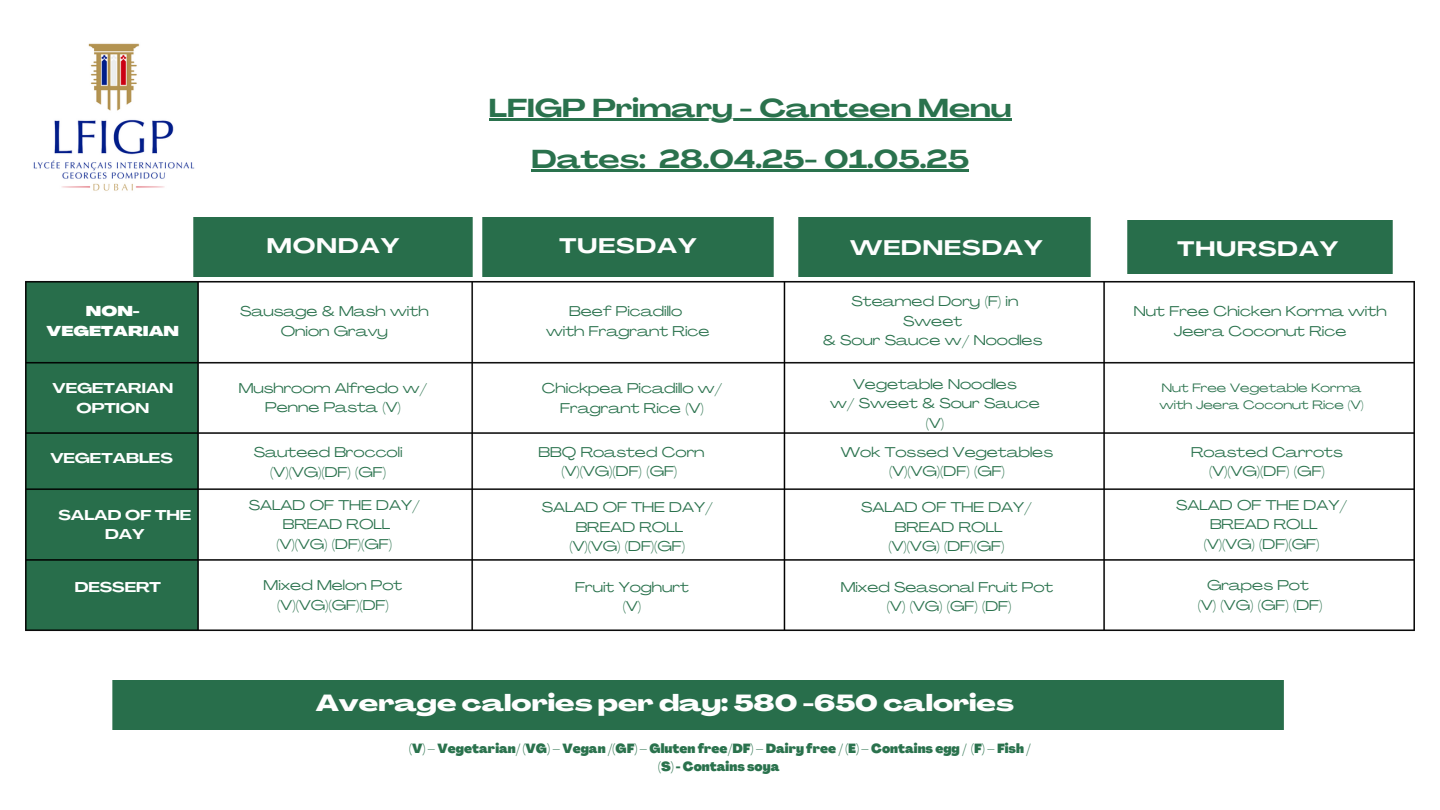
<style>
.page{position:relative;width:1440px;height:810px;background:#fff}
.page>*{position:absolute;margin:0;border:0;box-sizing:border-box;transform-origin:0 0}
.t1{font:700 25.6px "Agrandir Grand";color:#2a724d}
.t2{font:800 22.9px "Agrandir Grand";color:#fefefe}
.t3{font:700 20.8px "Agrandir Grand";letter-spacing:.05em;color:#fefefe}
.t4{font:700 20.7px "Agrandir Grand";letter-spacing:.05em;color:#fefefe}
.t5{font:14px/19.5px "Agrandir Grand";color:#2a724d;text-align:center}
.t6{font:700 14px/19.5px "Agrandir Grand";color:#fff;text-align:center}
.t7{font:900 14px/19.5px "Agrandir Grand";color:#fff;text-align:center}
.t8{font:900 13px "Agrandir";color:#2a724d}
.t9{font:12px "Agrandir Grand";color:#2a724d}
</style>
<div class="page">
<img style="left:25px;top:281px;width:1390px;height:350px">
<div style="left:113px;top:680px;width:1171px;height:49px;background:#286e4b"></div>
<div style="left:194px;top:218px;width:279px;height:58px;background:#286e4b"></div>
<div style="left:482px;top:218px;width:292px;height:58px;background:#286e4b"></div>
<div style="left:799px;top:218px;width:291px;height:58px;background:#286e4b"></div>
<div style="left:1128px;top:221px;width:265px;height:53px;background:#286e4b"></div>
<hr style="left:489px;top:119px;width:523px;height:2px;background:#2a724d">
<hr style="left:532px;top:170px;width:114px;height:2px;background:#2a724d">
<svg style="left:646px;top:170px;width:13px;height:2px"></svg>
<hr style="left:659px;top:170px;width:310px;height:2px;background:#2a724d">
<img style="left:33px;top:43px;width:162px;height:148px">
<p class="t7" style="left:47px;top:303px;width:134px">NON-<br>VEGETARIAN</p>
<p class="t6" style="left:53px;top:380px;width:122px">VEGETARIAN<br>OPTION</p>
<h3 class="t6" style="left:50px;top:449px;width:124px">VEGETABLES</h3>
<h3 class="t6" style="left:59px;top:506px;width:134px">SALAD OF THE<br>DAY</h3>
<h2 class="t6" style="left:75px;top:579px;width:88px">DESSERT</h2>
<p class="t1" style="left:489px;top:98px;width:524px">LFIGP Primary - Canteen Menu</p>
<h1 class="t1" style="left:532px;top:149px;width:439px">Dates: 28.04.25- 01.05.25</h1>
<h2 class="t3" style="left:869px;top:235px;width:175px">WEDNESDA</h2>
<p class="t3" style="left:267px;top:237px;width:134px">MONDAY</p>
<h5 class="t3" style="left:560px;top:237px;width:139px">TUESDAY</h5>
<p class="t3" style="left:850px;top:239px;width:194px">WEDNESDAY</p>
<p class="t4" style="left:1178px;top:241px;width:162px">THURSDAY</p>
<h5 class="t5" style="left:240px;top:303px;width:190px">Sausage &amp; Mash with</h5>
<p class="t5" style="left:281px;top:322px;width:109px">Onion Gravy</p>
<p class="t5" style="left:239px;top:379px;width:190px">Mushroom Alfredo w/</p>
<p class="t5" style="left:265px;top:399px;width:137px">Penne Pasta (V)</p>
<p class="t5" style="left:254px;top:444px;width:150px">Sauteed Broccoli</p>
<p class="t5" style="left:270px;top:464px;width:117px">(V)(VG)(DF) (GF)</p>
<p class="t5" style="left:569px;top:303px;width:115px">Beef Picadillo</p>
<p class="t5" style="left:546px;top:322px;width:165px">with Fragrant Rice</p>
<h3 class="t5" style="left:542px;top:380px;width:182px">Chickpea Picadillo w/</h3>
<p class="t5" style="left:560px;top:400px;width:145px">Fragrant Rice (V)</p>
<h3 class="t5" style="left:539px;top:443px;width:167px">BBQ Roasted Corn</h3>
<p class="t5" style="left:561px;top:463px;width:117px">(V)(VG)(DF) (GF)</p>
<p class="t5" style="left:852px;top:293px;width:168px">Steamed Dory (F) in<br>Sweet</p>
<p class="t5" style="left:823px;top:332px;width:221px">&amp; Sour Sauce w/ Noodles</p>
<p class="t5" style="left:853px;top:375px;width:165px">Vegetable Noodles</p>
<p class="t5" style="left:830px;top:395px;width:211px">w/ Sweet &amp; Sour Sauce (V)</p>
<h5 class="t5" style="left:841px;top:443px;width:214px">Wok Tossed Vegetables</h5>
<h5 class="t5" style="left:889px;top:463px;width:117px">(V)(VG)(DF) (GF)</h5>
<p class="t5" style="left:1134px;top:303px;width:254px">Nut Free Chicken Korma with</p>
<p class="t5" style="left:1174px;top:322px;width:174px">Jeera Coconut Rice</p>
<p class="t9" style="left:1162px;top:383px;width:201px">Nut Free Vegetable Korma</p>
<p class="t9" style="left:1160px;top:400px;width:206px">with Jeera Coconut Rice (V)</p>
<h6 class="t5" style="left:1191px;top:443px;width:153px">Roasted Carrots</h6>
<p class="t5" style="left:1209px;top:463px;width:117px">(V)(VG)(DF) (GF)</p>
<p class="t5" style="left:249px;top:497px;width:172px">SALAD OF THE DAY/<br>BREAD ROLL<br>(V)(VG) (DF)(GF)</p>
<h6 class="t5" style="left:542px;top:499px;width:172px">SALAD OF THE DAY/<br>BREAD ROLL<br>(V)(VG) (DF)(GF)</h6>
<h5 class="t5" style="left:861px;top:499px;width:172px">SALAD OF THE DAY/<br>BREAD ROLL<br>(V)(VG) (DF)(GF)</h5>
<p class="t5" style="left:1176px;top:497px;width:172px">SALAD OF THE DAY/<br>BREAD ROLL<br>(V)(VG) (DF)(GF)</p>
<p class="t5" style="left:264px;top:577px;width:140px">Mixed Melon Pot</p>
<h6 class="t5" style="left:277px;top:597px;width:113px">(V)(VG)(GF)(DF)</h6>
<p class="t5" style="left:575px;top:579px;width:115px">Fruit Yoghurt</p>
<p class="t5" style="left:623px;top:598px;width:20px">(V)</p>
<p class="t5" style="left:841px;top:579px;width:214px">Mixed Seasonal Fruit Pot</p>
<p class="t5" style="left:887px;top:598px;width:126px">(V) (VG) (GF) (DF)</p>
<h3 class="t2" style="left:316px;top:694px;width:700px">Average calories per day: 580 -650 calories</h3>
<p class="t8" style="left:409px;top:743px;width:623px">(V) – Vegetarian/ (VG) – Vegan /(GF) – Gluten free/DF) – Dairy free / (E) – Contains egg / (F) – Fish /</p>
<p class="t8" style="left:658px;top:761px;width:123px">(S) - Contains soya</p>
<h6 class="t5" style="left:1207px;top:577px;width:103px">Grapes Pot</h6>
<p class="t5" style="left:1198px;top:597px;width:126px">(V) (VG) (GF) (DF)</p>
</div>
